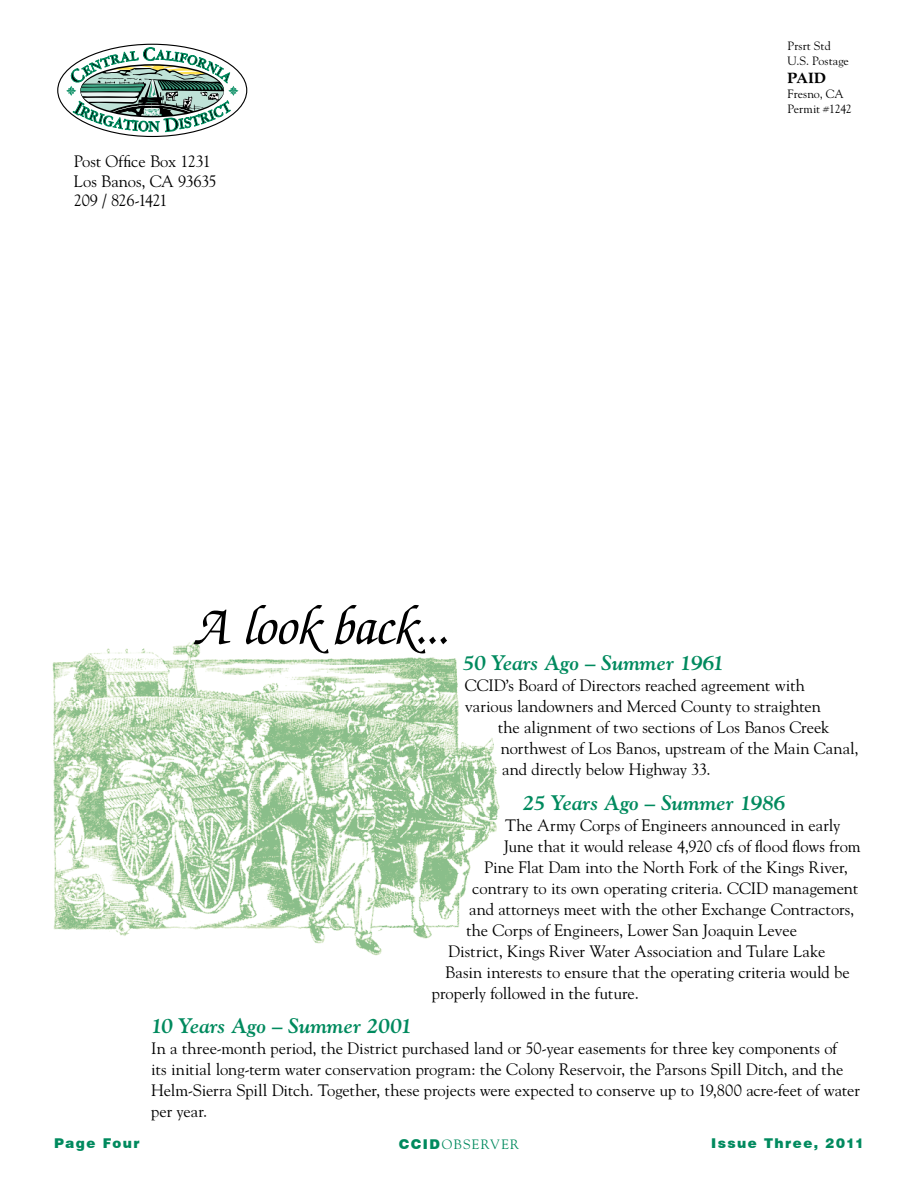
<style>
.page{position:relative;width:918px;height:1188px;background:#fff}
.page>*{position:absolute;margin:0;border:0;box-sizing:border-box;transform-origin:0 0}
.t1{font:italic 54px "Zapf Chancery";color:#000}
.t2{font:italic 700 21px "Goudy";letter-spacing:-.005em;color:#008a5e}
.t3{font:16.5px/21px "Goudy";color:#000}
.t4{font:16.5px/19.5px "Goudy";letter-spacing:-.02em;color:#000}
.t5{font:800 15px "Goudy";color:#000}
.t6{font:900 13.5px "Swiss 721 BT";letter-spacing:.11em;color:#008a5e}
.t7{font:13.5px "Goudy";letter-spacing:.095em;color:#008a5e}
.t8{font:12px/15px "Goudy";letter-spacing:.005em;color:#000}
.s1{font-family:"Swiss 721 BT";font-weight:900}
</style>
<div class="page">
<img style="left:52px;top:641px;width:448px;height:315px">
<svg style="left:57px;top:44px;width:190px;height:93px"></svg>
<svg style="left:66px;top:43px;width:172px;height:94px"></svg>
<p class="t4" style="left:74px;top:151px;width:144px">Post Office Box 1231<br>Los Banos, CA 93635<br>209 / 826-1421</p>
<p class="t8" style="left:788px;top:38px;width:63px">Prsrt Std<br>U.S. Postage</p>
<p class="t5" style="left:788px;top:69px;width:40px">PAID</p>
<p class="t8" style="left:788px;top:86px;width:66px">Fresno, CA<br>Permit #1242</p>
<h1 class="t1" style="left:198px;top:599px;width:256px">A look back...</h1>
<p class="t2" style="left:463px;top:650px;width:263px">50 Years Ago – Summer 1961</p>
<p class="t3" style="left:465px;top:675px;width:342px">CCID’s Board of Directors reached agreement with</p>
<p class="t3" style="left:465px;top:696px;width:358px">various landowners and Merced County to straighten</p>
<p class="t3" style="left:498px;top:717px;width:333px">the alignment of two sections of Los Banos Creek</p>
<p class="t3" style="left:501px;top:738px;width:359px">northwest of Los Banos, upstream of the Main Canal,</p>
<p class="t3" style="left:502px;top:759px;width:210px">and directly below Highway 33.</p>
<p class="t2" style="left:523px;top:789px;width:264px">25 Years Ago – Summer 1986</p>
<p class="t3" style="left:505px;top:814px;width:337px">The Army Corps of Engineers announced in early</p>
<p class="t3" style="left:504px;top:835px;width:359px">June that it would release 4,920 cfs of flood flows from</p>
<p class="t3" style="left:484px;top:856px;width:365px">Pine Flat Dam into the North Fork of the Kings River,</p>
<p class="t3" style="left:472px;top:877px;width:388px">contrary to its own operating criteria. CCID management</p>
<p class="t3" style="left:469px;top:898px;width:387px">and attorneys meet with the other Exchange Contractors,</p>
<p class="t3" style="left:466px;top:919px;width:332px">the Corps of Engineers, Lower San Joaquin Levee</p>
<p class="t3" style="left:448px;top:940px;width:379px">District, Kings River Water Association and Tulare Lake</p>
<p class="t3" style="left:445px;top:961px;width:406px">Basin interests to ensure that the operating criteria would be</p>
<p class="t3" style="left:432px;top:982px;width:208px">properly followed in the future.</p>
<p class="t2" style="left:151px;top:1013px;width:263px">10 Years Ago – Summer 2001</p>
<p class="t3" style="left:151px;top:1038px;width:710px">In a three-month period, the District purchased land or 50-year easements for three key components of<br>its initial long-term water conservation program: the Colony Reservoir, the Parsons Spill Ditch, and the Helm-Sierra Spill Ditch. Together, these projects were expected to conserve up to 19,800 acre-feet of water per year.</p>
<p class="t6" style="left:54px;top:1135px;width:87px">Page Four</p>
<p class="t7" style="left:399px;top:1136px;width:122px"><span class="s1">CCID</span>OBSERVER</p>
<p class="t6" style="left:711px;top:1135px;width:154px">Issue Three, 2011</p>
</div>
